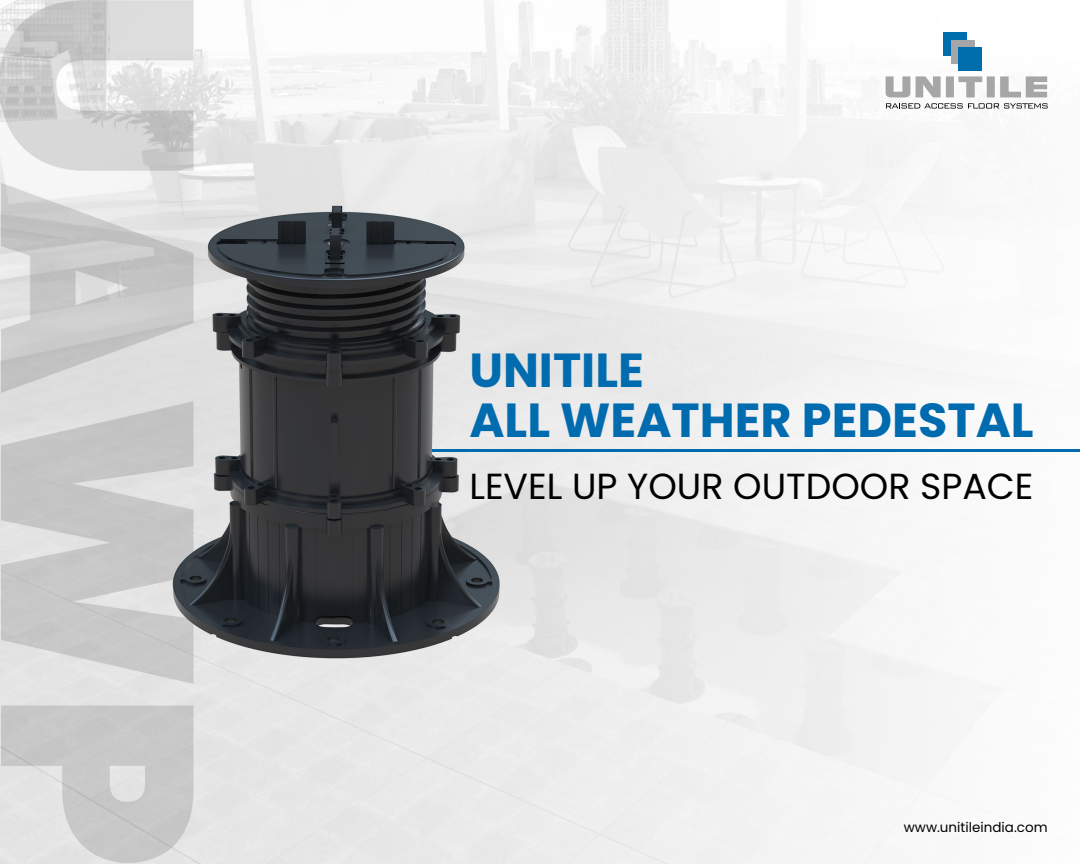
<style>
.page{position:relative;width:1080px;height:864px;background:#fff}
.page>*{position:absolute;margin:0;border:0;box-sizing:border-box;transform-origin:0 0}
.t1{font:700 47.85px/50.7px "Poppins";color:#006bae}
.t2{font:36.3px "Poppins";color:#000}
.t3{font:13.5px "Poppins";color:#000}
</style>
<div class="page">
<img style="left:0;top:0;width:1080px;height:864px">
<svg style="left:886px;top:103px;width:162px;height:6px"></svg>
<svg style="left:886px;top:76px;width:161px;height:21px"></svg>
<div style="left:943px;top:32px;width:24px;height:24px;background:#006ead"></div>
<div style="left:951px;top:40px;width:24px;height:24px;background:#a6a6a8"></div>
<div style="left:958px;top:47px;width:24px;height:24px;background:#006ead"></div>
<hr style="left:432px;top:449px;width:648px;height:2px;background:#006bae">
<p class="t1" style="left:469px;top:345px;width:566px">UNITILE<br>ALL WEATHER PEDESTAL</p>
<p class="t2" style="left:469px;top:465px;width:566px">LEVEL UP YOUR OUTDOOR SPACE</p>
<p class="t3" style="left:904px;top:819px;width:145px">www.unitileindia.com</p>
</div>
